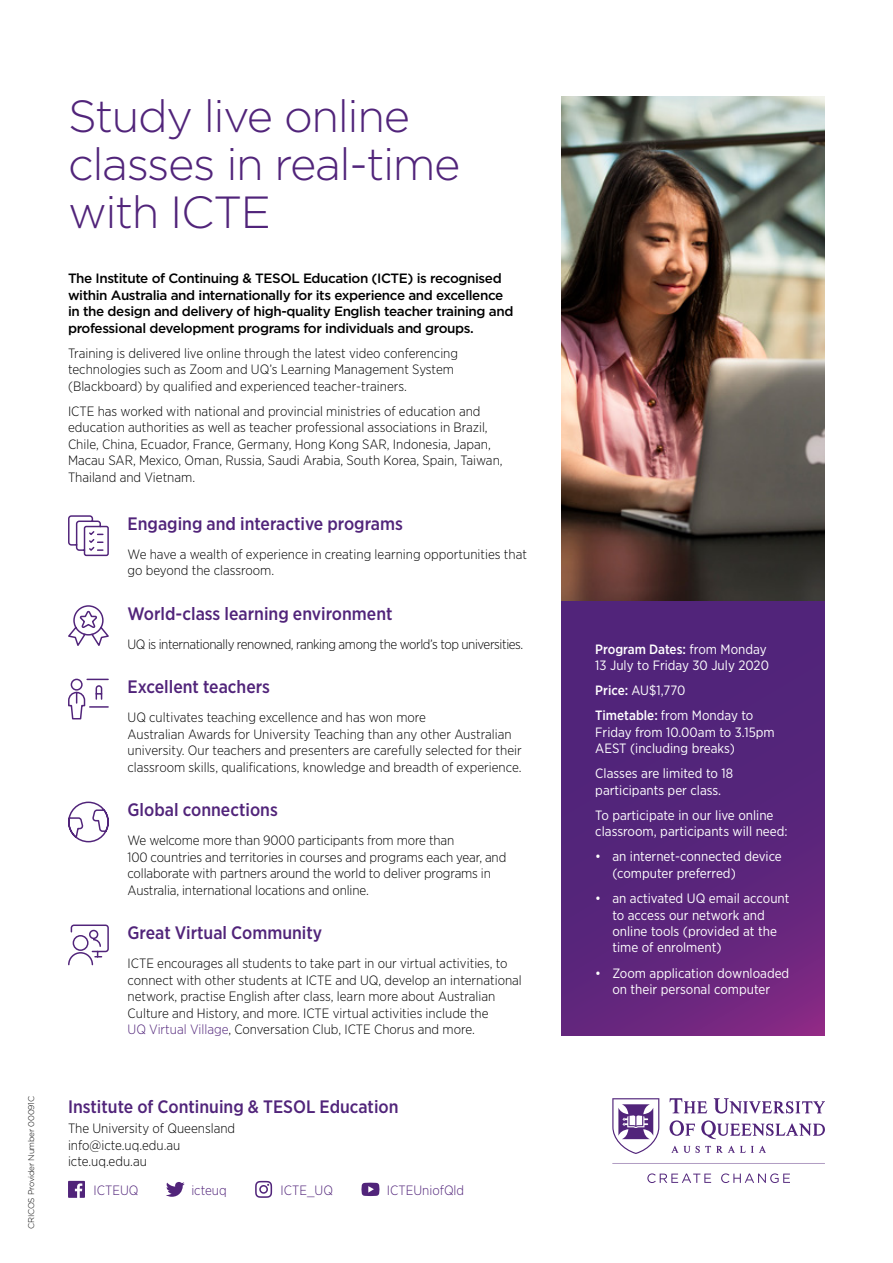
<style>
.page{position:relative;width:893px;height:1263px;background:#fff}
.page>*{position:absolute;margin:0;border:0;box-sizing:border-box;transform-origin:0 0}
.t1{font:300 45px/48px "Gotham";letter-spacing:-.03em;color:#51247a}
.t2{font:500 18px "Gotham Narrow";color:#51247a}
.t3{font:300 13.5px/16.5px "Gotham Narrow";color:#000}
.t4{font:13.5px/16.5px "Gotham Narrow";color:#fff}
.t5{font:500 13.5px/16.5px "Gotham";letter-spacing:-.03em;color:#000}
.t6{font:300 13.5px "Gotham Narrow";letter-spacing:-.03em;color:#000}
.t7{font:300 13.5px "Gotham Narrow";color:#51247a}
.t8{font:300 8.25px "Gotham";letter-spacing:-.025em;color:#000}
.s1{color:#51247a}
.s2{font-weight:500}
</style>
<div class="page">
<svg style="left:68px;top:515px;width:41px;height:42px"></svg>
<svg style="left:68px;top:605px;width:41px;height:41px"></svg>
<svg style="left:68px;top:678px;width:41px;height:42px"></svg>
<svg style="left:68px;top:801px;width:41px;height:42px"></svg>
<svg style="left:68px;top:924px;width:41px;height:42px"></svg>
<img style="left:561px;top:96px;width:264px;height:506px">
<svg style="left:612px;top:1098px;width:213px;height:85px"></svg>
<svg style="left:68px;top:1181px;width:17px;height:17px"></svg>
<svg style="left:166px;top:1182px;width:19px;height:15px"></svg>
<svg style="left:255px;top:1181px;width:17px;height:17px"></svg>
<svg style="left:361px;top:1183px;width:18px;height:13px"></svg>
<svg style="left:561px;top:602px;width:264px;height:433px;background:#59257b"></svg>
<p class="t8" style="left:26px;top:1229px;width:134px;rotate:-90deg">CRICOS Provider Number 00091C</p>
<h1 class="t1" style="left:68px;top:91px;width:394px">Study live online classes in real-time with ICTE</h1>
<p class="t5" style="left:68px;top:270px;width:447px">The Institute of Continuing &amp; TESOL Education (ICTE) is recognised within Australia and internationally for its experience and excellence in the design and delivery of high-quality English teacher training and professional development programs for individuals and groups.</p>
<p class="t3" style="left:68px;top:344px;width:392px">Training is delivered live online through the latest video conferencing technologies such as Zoom and UQ’s Learning Management System (Blackboard) by qualified and experienced teacher-trainers.</p>
<p class="t3" style="left:68px;top:402px;width:436px">ICTE has worked with national and provincial ministries of education and education authorities as well as teacher professional associations in Brazil, Chile, China, Ecuador, France, Germany, Hong Kong SAR, Indonesia, Japan, Macau SAR, Mexico, Oman, Russia, Saudi Arabia, South Korea, Spain, Taiwan, Thailand and Vietnam.</p>
<h2 class="t2" style="left:128px;top:512px;width:277px">Engaging and interactive programs</h2>
<p class="t3" style="left:128px;top:546px;width:401px">We have a wealth of experience in creating learning opportunities that go beyond the classroom.</p>
<h2 class="t2" style="left:128px;top:602px;width:266px">World-class learning environment</h2>
<p class="t6" style="left:128px;top:636px;width:397px">UQ is internationally renowned, ranking among the world’s top universities.</p>
<h2 class="t2" style="left:128px;top:675px;width:144px">Excellent teachers</h2>
<p class="t3" style="left:128px;top:709px;width:396px">UQ cultivates teaching excellence and has won more<br>Australian Awards for University Teaching than any other Australian university. Our teachers and presenters are carefully selected for their classroom skills, qualifications, knowledge and breadth of experience.</p>
<h2 class="t2" style="left:128px;top:798px;width:152px">Global connections</h2>
<p class="t3" style="left:128px;top:832px;width:380px">We welcome more than 9000 participants from more than<br>100 countries and territories in courses and programs each year, and collaborate with partners around the world to deliver programs in Australia, international locations and online.</p>
<h2 class="t2" style="left:128px;top:921px;width:196px">Great Virtual Community</h2>
<p class="t3" style="left:128px;top:955px;width:396px">ICTE encourages all students to take part in our virtual activities, to connect with other students at ICTE and UQ, develop an international network, practise English after class, learn more about Australian Culture and History, and more. ICTE virtual activities include the<br><span class="s1">UQ Virtual Village</span>, Conversation Club, ICTE Chorus and more.</p>
<h2 class="t2" style="left:68px;top:1095px;width:332px">Institute of Continuing &amp; TESOL Education</h2>
<p class="t3" style="left:68px;top:1120px;width:169px">The University of Queensland info@icte.uq.edu.au icte.uq.edu.au</p>
<p class="t7" style="left:94px;top:1182px;width:46px">ICTEUQ</p>
<p class="t7" style="left:191px;top:1182px;width:37px">icteuq</p>
<p class="t7" style="left:281px;top:1182px;width:54px">ICTE_UQ</p>
<p class="t7" style="left:387px;top:1182px;width:79px">ICTEUniofQld</p>
<p class="t4" style="left:595px;top:641px;width:175px"><span class="s2">Program Dates:</span> from Monday<br>13 July to Friday 30 July 2020</p>
<p class="t4" style="left:595px;top:678px;width:160px;line-height:25px"><span class="s2">Price:</span> AU$1,770<br><span class="s2">Timetable:</span> from Monday to</p>
<p class="t4" style="left:595px;top:724px;width:181px">Friday from 10.00am to 3.15pm<br>AEST (including breaks)</p>
<p class="t4" style="left:595px;top:765px;width:139px">Classes are limited to 18 participants per class.</p>
<p class="t4" style="left:595px;top:807px;width:194px">To participate in our live online classroom, participants will need:</p>
<p class="t4" style="left:612px;top:848px;width:171px;text-indent:-17px">• an internet-connected device (computer preferred)</p>
<p class="t4" style="left:612px;top:890px;width:179px;text-indent:-17px">• an activated UQ email account to access our network and online tools (provided at the time of enrolment)</p>
<p class="t4" style="left:595px;top:964px;width:195px;text-align:center">• Zoom application downloaded on their personal computer</p>
</div>
